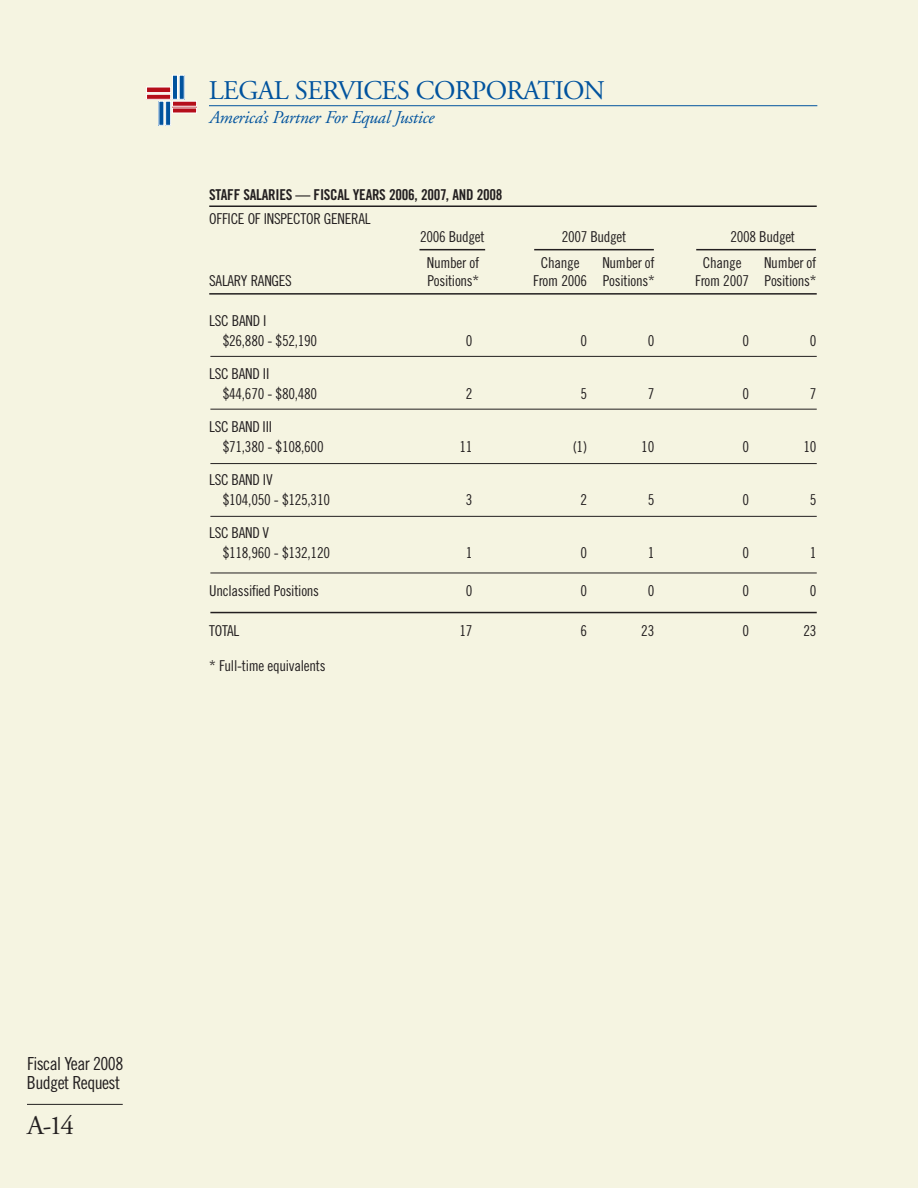
<style>
.page{position:relative;width:918px;height:1188px;background:#f5f4e1}
.page>*{position:absolute;margin:0;border:0;box-sizing:border-box;transform-origin:0 0}
.t1{font:27px "Adobe Garamond";letter-spacing:-.025em;color:#01539e}
.t2{font:27px "Adobe Garamond";color:#231f20}
.t3{font:italic 18px "Adobe Garamond";letter-spacing:-.015em;color:#01539e}
.t4{font:18px/19.5px "Trade Gothic Cond Eighteen";letter-spacing:-.03em;color:#231f20}
.t5{font:15px/20.1px "Trade Gothic Cond Eighteen";letter-spacing:-.02em;color:#231f20}
.t6{font:15px "Trade Gothic Bold Cond Twenty";letter-spacing:-.02em;color:#231f20}
</style>
<div class="page">
<hr style="left:209px;top:206px;width:608px;height:1px;background:#231f20">
<hr style="left:209px;top:293px;width:608px;height:2px;background:#231f20">
<div style="left:159px;top:101px;width:5px;height:24px;background:#01539e"></div>
<div style="left:166px;top:101px;width:5px;height:24px;background:#01539e"></div>
<div style="left:165px;top:101px;width:6px;height:25px;border:1px solid #fff"></div>
<div style="left:172px;top:75px;width:5px;height:24px;background:#01539e"></div>
<div style="left:172px;top:75px;width:6px;height:25px;border:1px solid #fff"></div>
<div style="left:179px;top:75px;width:5px;height:24px;background:#01539e"></div>
<div style="left:147px;top:94px;width:24px;height:5px;background:#b50e1a"></div>
<div style="left:146px;top:94px;width:25px;height:6px;border:1px solid #fff"></div>
<div style="left:147px;top:87px;width:24px;height:6px;background:#b50e1a"></div>
<div style="left:146px;top:87px;width:25px;height:6px;border:1px solid #fff"></div>
<div style="left:172px;top:108px;width:25px;height:5px;background:#b50e1a"></div>
<div style="left:172px;top:101px;width:25px;height:5px;background:#b50e1a"></div>
<hr style="left:209px;top:105px;width:608px;height:1px;background:#01539e">
<hr style="left:534px;top:249px;width:120px;height:1px;background:#231f20">
<hr style="left:696px;top:249px;width:120px;height:1px;background:#231f20">
<hr style="left:419px;top:249px;width:66px;height:1px;background:#231f20">
<hr style="left:210px;top:356px;width:607px;height:1px;background:#231f20">
<hr style="left:210px;top:409px;width:607px;height:1px;background:#231f20">
<hr style="left:210px;top:463px;width:607px;height:1px;background:#231f20">
<hr style="left:210px;top:516px;width:607px;height:1px;background:#231f20">
<hr style="left:210px;top:573px;width:607px;height:1px;background:#231f20">
<hr style="left:210px;top:612px;width:607px;height:1px;background:#231f20">
<hr style="left:27px;top:1104px;width:96px;height:1px;background:#231f20">
<h1 class="t1" style="left:209px;top:80px;width:398px">LEGAL SERVICES CORPORATION</h1>
<p class="t3" style="left:209px;top:110px;width:227px">America’s Partner For Equal Justice</p>
<p class="t6" style="left:209px;top:189px;width:295px">STAFF SALARIES — FISCAL YEARS 2006, 2007, AND 2008</p>
<p class="t5" style="left:209px;top:210px;width:163px">OFFICE OF INSPECTOR GENERAL</p>
<p class="t5" style="left:420px;top:228px;width:66px">2006 Budget</p>
<p class="t5" style="left:562px;top:228px;width:66px">2007 Budget</p>
<p class="t5" style="left:731px;top:228px;width:66px">2008 Budget</p>
<p class="t5" style="left:427px;top:254px;width:54px">Number of</p>
<p class="t5" style="left:541px;top:254px;width:40px">Change</p>
<p class="t5" style="left:602px;top:254px;width:54px">Number of</p>
<p class="t5" style="left:703px;top:254px;width:40px">Change</p>
<p class="t5" style="left:764px;top:254px;width:54px">Number of</p>
<p class="t5" style="left:209px;top:272px;width:84px">SALARY RANGES</p>
<p class="t5" style="left:427px;top:272px;width:53px">Positions*</p>
<p class="t5" style="left:533px;top:272px;width:123px">From 2006 Positions*</p>
<p class="t5" style="left:695px;top:272px;width:123px">From 2007 Positions*</p>
<p class="t5" style="left:223px;top:311px;width:96px;text-indent:-14px">LSC BAND I<br>$26,880 - $52,190</p>
<p class="t5" style="left:466px;top:331px;width:8px">0</p>
<p class="t5" style="left:581px;top:331px;width:8px">0</p>
<p class="t5" style="left:648px;top:331px;width:8px">0</p>
<p class="t5" style="left:743px;top:331px;width:8px">0</p>
<p class="t5" style="left:810px;top:331px;width:8px">0</p>
<p class="t5" style="left:223px;top:364px;width:96px;text-indent:-14px">LSC BAND II<br>$44,670 - $80,480</p>
<p class="t5" style="left:223px;top:418px;width:102px;text-indent:-14px">LSC BAND III<br>$71,380 - $108,600</p>
<p class="t5" style="left:223px;top:471px;width:109px;text-indent:-14px">LSC BAND IV<br>$104,050 - $125,310</p>
<p class="t5" style="left:223px;top:524px;width:109px;text-indent:-14px">LSC BAND V<br>$118,960 - $132,120</p>
<p class="t5" style="left:466px;top:385px;width:8px">2</p>
<p class="t5" style="left:581px;top:385px;width:8px">5</p>
<p class="t5" style="left:648px;top:385px;width:8px">7</p>
<p class="t5" style="left:743px;top:385px;width:8px">0</p>
<p class="t5" style="left:810px;top:385px;width:8px">7</p>
<p class="t5" style="left:459px;top:438px;width:15px">11</p>
<p class="t5" style="left:573px;top:438px;width:16px">(1)</p>
<p class="t5" style="left:641px;top:438px;width:15px">10</p>
<p class="t5" style="left:743px;top:438px;width:8px">0</p>
<p class="t5" style="left:803px;top:438px;width:15px">10</p>
<p class="t5" style="left:466px;top:491px;width:8px">3</p>
<p class="t5" style="left:581px;top:491px;width:8px">2</p>
<p class="t5" style="left:648px;top:491px;width:8px">5</p>
<p class="t5" style="left:743px;top:491px;width:8px">0</p>
<p class="t5" style="left:810px;top:491px;width:8px">5</p>
<p class="t5" style="left:466px;top:544px;width:8px">1</p>
<p class="t5" style="left:581px;top:544px;width:8px">0</p>
<p class="t5" style="left:648px;top:544px;width:8px">1</p>
<p class="t5" style="left:743px;top:544px;width:8px">0</p>
<p class="t5" style="left:810px;top:544px;width:8px">1</p>
<p class="t5" style="left:209px;top:582px;width:111px">Unclassified Positions</p>
<p class="t5" style="left:466px;top:582px;width:8px">0</p>
<p class="t5" style="left:581px;top:582px;width:8px">0</p>
<p class="t5" style="left:648px;top:582px;width:8px">0</p>
<p class="t5" style="left:743px;top:582px;width:8px">0</p>
<p class="t5" style="left:810px;top:582px;width:8px">0</p>
<p class="t5" style="left:209px;top:622px;width:32px">TOTAL</p>
<p class="t5" style="left:459px;top:622px;width:15px">17</p>
<p class="t5" style="left:581px;top:622px;width:8px">6</p>
<p class="t5" style="left:641px;top:622px;width:15px">23</p>
<p class="t5" style="left:743px;top:622px;width:8px">0</p>
<p class="t5" style="left:803px;top:622px;width:15px">23</p>
<p class="t5" style="left:209px;top:656px;width:118px">* Full-time equivalents</p>
<p class="t4" style="left:27px;top:1055px;width:98px">Fiscal Year 2008<br>Budget Request</p>
<h1 class="t2" style="left:27px;top:1114px;width:48px">A-14</h1>
</div>
